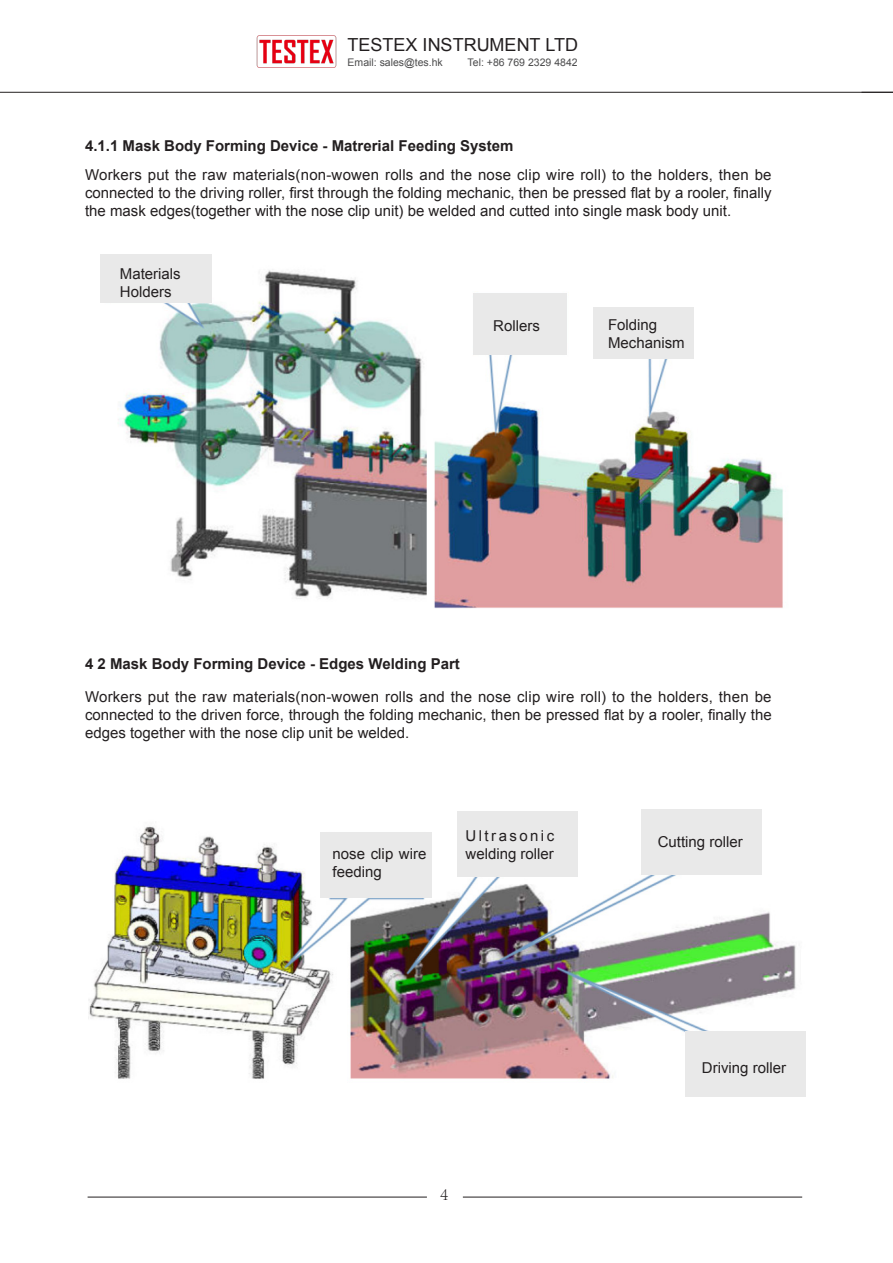
<style>
.page{position:relative;width:893px;height:1263px;background:#fff}
.page>*{position:absolute;margin:0;border:0;box-sizing:border-box;transform-origin:0 0}
.t1{font:18px "Arial";color:#231f20}
.t2{font:300 18px "Adobe Song Std";color:#231f20}
.t3{font:15px/18px "Arial";color:#231f20;text-align:justify}
.t4{font:700 15px "Arial";color:#231f20}
.t5{font:10.5px "Arial";color:#4c4c4d}
</style>
<div class="page">
<img style="left:257px;top:35px;width:79px;height:33px">
<hr style="left:88px;top:1197px;width:339px;height:1px;background:#231f20">
<hr style="left:463px;top:1197px;width:339px;height:1px;background:#231f20">
<hr style="left:0;top:92px;width:893px;height:1px;background:#231f20">
<img style="left:100px;top:254px;width:683px;height:355px">
<div style="left:593px;top:308px;width:101px;height:51px;background:#e9e9e9"></div>
<div style="left:473px;top:293px;width:94px;height:61px;background:#e9e9e9"></div>
<div style="left:101px;top:254px;width:111px;height:49px;background:#e9e9e9"></div>
<img style="left:89px;top:816px;width:707px;height:263px">
<div style="left:642px;top:809px;width:120px;height:66px;background:#e9e9e9"></div>
<div style="left:457px;top:811px;width:121px;height:66px;background:#e9e9e9"></div>
<div style="left:321px;top:832px;width:111px;height:66px;background:#e9e9e9"></div>
<div style="left:685px;top:1031px;width:121px;height:66px;background:#e9e9e9"></div>
<p class="t1" style="left:348px;top:33px;width:232px">TESTEX INSTRUMENT LTD</p>
<p class="t5" style="left:348px;top:55px;width:97px">Email: sales@tes.hk</p>
<p class="t5" style="left:468px;top:55px;width:112px">Tel: +86 769 2329 4842</p>
<p class="t4" style="left:85px;top:136px;width:430px">4.1.1 Mask Body Forming Device - Matrerial Feeding System</p>
<p class="t3" style="left:85px;top:166px;width:688px">Workers put the raw materials(non-wowen rolls and the nose clip wire roll) to the holders, then be connected to the driving roller, first through the folding mechanic, then be pressed flat by a rooler, finally the mask edges(together with the nose clip unit) be welded and cutted into single mask body unit.</p>
<p class="t3" style="left:120px;top:265px;width:62px">Materials</p>
<p class="t3" style="left:120px;top:283px;width:53px">Holders</p>
<p class="t3" style="left:493px;top:317px;width:48px">Rollers</p>
<p class="t3" style="left:608px;top:316px;width:51px">Folding</p>
<p class="t3" style="left:608px;top:334px;width:78px">Mechanism</p>
<p class="t4" style="left:85px;top:654px;width:376px">4 2 Mask Body Forming Device - Edges Welding Part</p>
<p class="t3" style="left:85px;top:688px;width:688px">Workers put the raw materials(non-wowen rolls and the nose clip wire roll) to the holders, then be connected to the driven force, through the folding mechanic, then be pressed flat by a rooler, finally the edges together with the nose clip unit be welded.</p>
<p class="t3" style="left:333px;top:845px;width:95px">nose clip wire feeding</p>
<p class="t3" style="left:466px;top:826px;width:90px">Ultrasonic welding roller</p>
<p class="t3" style="left:658px;top:833px;width:87px">Cutting roller</p>
<p class="t2" style="left:440px;top:1183px;width:10px">4</p>
<p class="t3" style="left:702px;top:1059px;width:86px">Driving roller</p>
</div>
